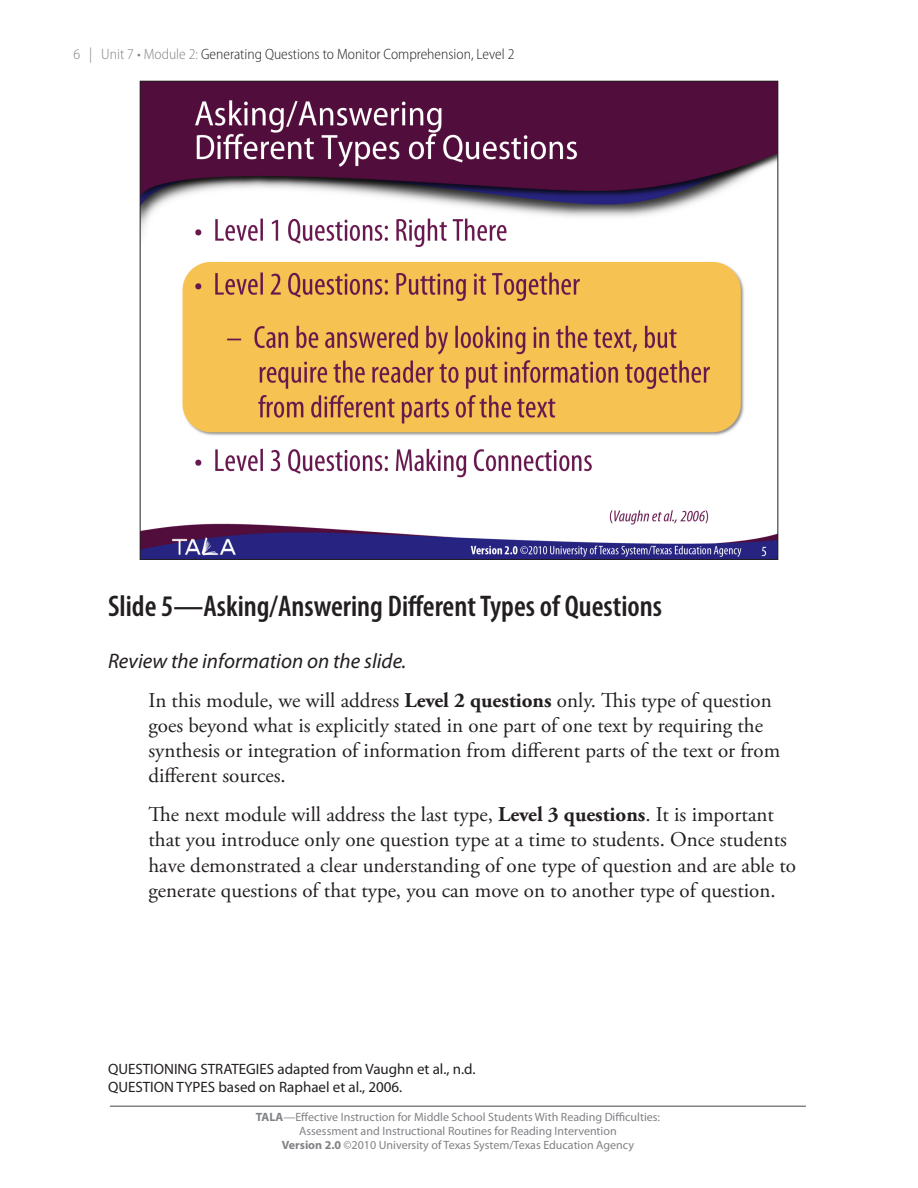
<style>
.page{position:relative;width:918px;height:1188px;background:#fff}
.page>*{position:absolute;margin:0;border:0;box-sizing:border-box;transform-origin:0 0}
.Slide_Name{font:600 condensed 30px "Myriad Pro";color:#231f20}
.Text{font:21px/25.2px "Adobe Garamond Pro";color:#231f20}
.Directive{font:italic 21px "Myriad Pro";color:#231f20}
.t1{font:300 semi-condensed 15px "Myriad Pro";color:#231f20}
.t2{font:15px/18px "Myriad Pro";color:#231f20}
.t3{font:300 semi-condensed 15px "Myriad Pro";color:#808285}
.t4{font:12px/14.4px "Myriad Pro";color:#808285;text-align:center}
.s1{color:#808285}
.s2{font-weight:700}
</style>
<div class="page">
<hr style="left:110px;top:1106px;width:696px;height:1px;background:#808285">
<img style="left:142px;top:83px;width:634px;height:475px">
<p class="t3" style="left:74px;top:46px;width:65px">6 | Unit 4</p>
<p class="t3" style="left:101px;top:46px;width:96px">Unit 7 ••Module 2</p>
<p class="t1" style="left:147px;top:46px;width:360px"><span class="s1">Module 3: :</span> Generating Questions to Monitor Comprehension, Level</p>
<p class="t1" style="left:207px;top:46px;width:308px">Generating Questions to Monitor Comprehension, Part 2</p>
<p class="Slide_Name" style="left:108px;top:590px;width:556px">Slide 5—Asking/Answering Different Types of Questions</p>
<p class="Directive" style="left:108px;top:650px;width:300px">Review the information on the slide.</p>
<p class="Text" style="left:148px;top:688px;width:633px">In this module, we will address <span class="s2">Level 2 questions</span> only. This type of question goes beyond what is explicitly stated in one part of one text by requiring the synthesis or integration of information from different parts of the text or from different sources.</p>
<p class="Text" style="left:148px;top:803px;width:649px">The next module will address the last type, <span class="s2">Level 3 questions</span>. It is important that you introduce only one question type at a time to students. Once students have demonstrated a clear understanding of one type of question and are able to generate questions of that type, you can move on to another type of question.</p>
<p class="t2" style="left:108px;top:1061px;width:369px">QUESTIONING STRATEGIES adapted from Vaughn et al., n.d.<br>QUESTION TYPES based on Raphael et al., 2006.</p>
<p class="t4" style="left:256px;top:1110px;width:406px"><span class="s2">TALA</span>—Effective Instruction for Middle School Students With Reading Difficulties:<br>Assessment and Instructional Routines for Reading Intervention<br><span class="s2">Version 2.0</span> ©2010 University of Texas System/Texas Education Agency</p>
</div>
